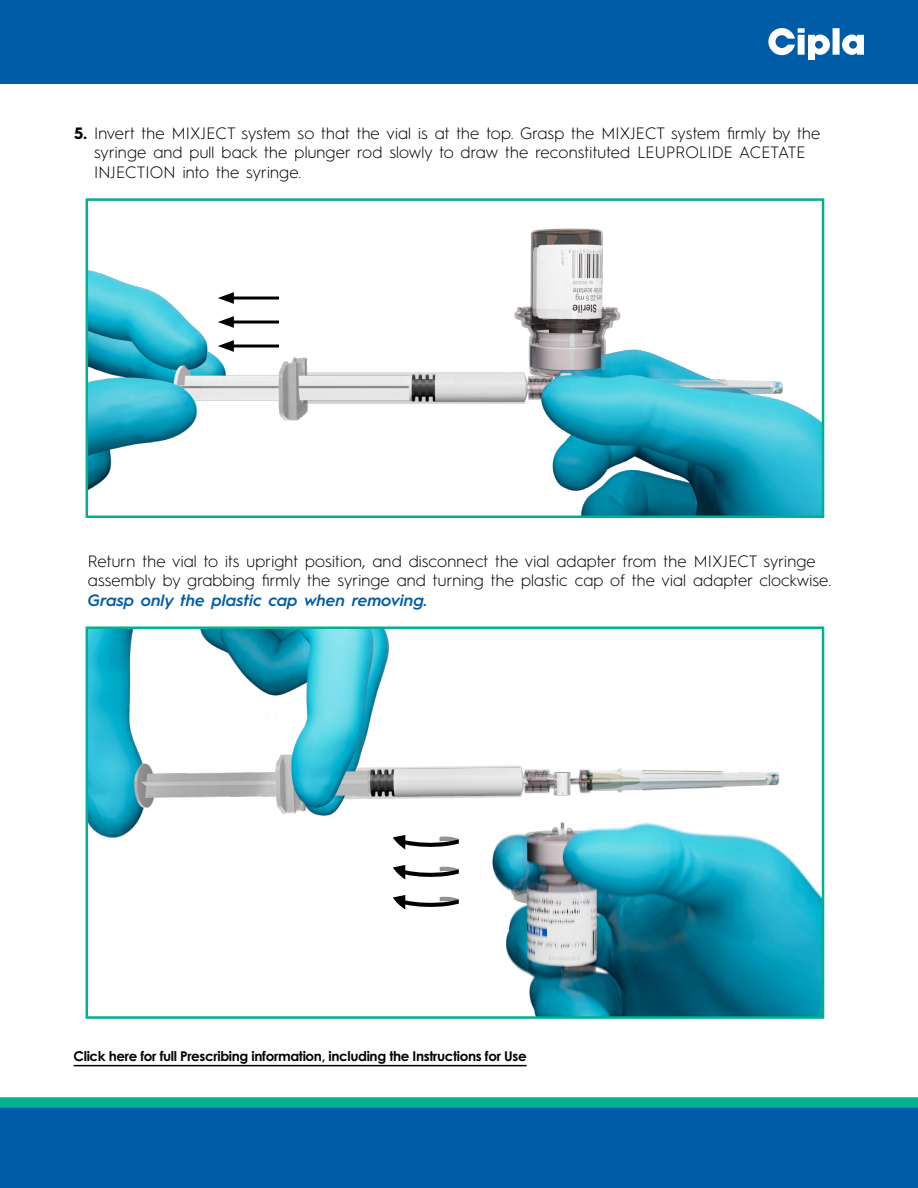
<style>
.page{position:relative;width:918px;height:1188px;background:#fff}
.page>*{position:absolute;margin:0;border:0;box-sizing:border-box;transform-origin:0 0}
.t1{font:300 16.5px/19.5px "Hurme Geometric Sans 1";letter-spacing:.01em;color:#000}
.t2{font:italic 600 16.5px "Hurme Geometric Sans 1";letter-spacing:.01em;color:#005ca6}
.t3{font:700 13.5px "Century Gothic Pro";letter-spacing:-.025em;color:#000}
.s1{font-weight:700}
</style>
<div class="page">
<div style="left:0;top:0;width:918px;height:83px;background:#005ca6"></div>
<div style="left:0;top:1105px;width:918px;height:83px;background:#005ca6"></div>
<div style="left:0;top:1097px;width:918px;height:11px;background:#00b08e"></div>
<svg style="left:768px;top:28px;width:96px;height:32px"></svg>
<img style="left:89px;top:228px;width:732px;height:287px">
<div style="left:86px;top:198px;width:738px;height:320px;border:2px solid #00b08e"></div>
<hr style="left:228px;top:321px;width:51px;height:3px;background:#000">
<svg style="left:218px;top:316px;width:16px;height:12px"></svg>
<hr style="left:228px;top:345px;width:51px;height:3px;background:#000">
<svg style="left:218px;top:340px;width:16px;height:12px"></svg>
<hr style="left:228px;top:297px;width:51px;height:3px;background:#000">
<svg style="left:218px;top:292px;width:16px;height:12px"></svg>
<img style="left:89px;top:630px;width:732px;height:386px">
<div style="left:86px;top:627px;width:738px;height:392px;border:2px solid #00b08e"></div>
<svg style="left:393px;top:835px;width:66px;height:15px"></svg>
<svg style="left:393px;top:865px;width:66px;height:15px"></svg>
<svg style="left:393px;top:895px;width:66px;height:15px"></svg>
<hr style="left:74px;top:1065px;width:453px;height:1px;background:#000">
<p class="t1" style="left:94px;top:122px;width:728px;text-indent:-20px"><span class="s1">5.</span> Invert the MIXJECT system so that the vial is at the top. Grasp the MIXJECT system firmly by the syringe and pull back the plunger rod slowly to draw the reconstituted LEUPROLIDE ACETATE<br>INJECTION into the syringe.</p>
<p class="t1" style="left:88px;top:550px;width:745px">Return the vial to its upright position, and disconnect the vial adapter from the MIXJECT syringe assembly by grabbing firmly the syringe and turning the plastic cap of the vial adapter clockwise.</p>
<p class="t2" style="left:88px;top:589px;width:341px">Grasp only the plastic cap when removing.</p>
<p class="t3" style="left:74px;top:1048px;width:455px">Click here for full Prescribing information, including the Instructions for Use</p>
</div>
